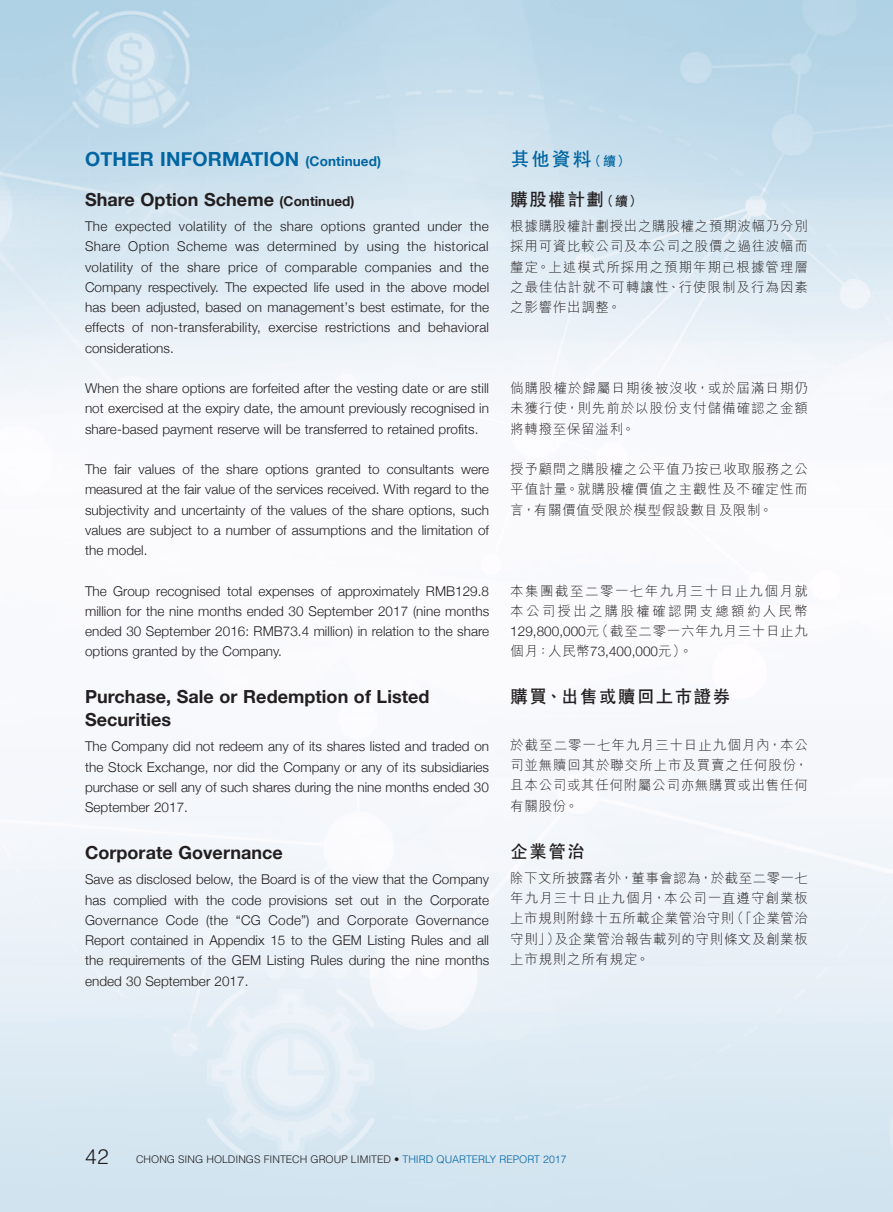
<style>
.page{position:relative;width:893px;height:1212px;background:#fff}
.page>*{position:absolute;margin:0;border:0;box-sizing:border-box;transform-origin:0 0}
.t1{font:300 21px "Helvetica LT Std";color:#231f20}
.Heading_1{font:700 19.5px "Helvetica Neue";letter-spacing:.01em;color:#0065a1}
.C_Heading_1{font:700 19.5px "C Hei 2 HK";color:#0065a1}
.Heading_2{font:700 18px/22.5px "Helvetica Neue";letter-spacing:.005em;color:#231f20}
.C_Heading_2{font:700 18px "C Hei 2 HK";letter-spacing:.055em;color:#231f20}
.Body_Text{font:300 13.5px/20.2px "Helvetica Neue";letter-spacing:.005em;color:#231f20;text-align:justify}
.C_Body_Text{font:300 13.5px/20.2px "M Hei HK";letter-spacing:.06em;color:#231f20;text-align:justify}
.t2{font:300 10.5px "Helvetica LT Std";color:#231f20}
.s1{font-size:13.5px}
.s2{font-family:"Helvetica Neue"}
.s3{color:#0065a1}
</style>
<div class="page">
<p class="Heading_1" style="left:85px;top:144px;width:298px">OTHER INFORMATION <span class="s1">(Continued)</span></p>
<p class="Heading_2" style="left:85px;top:189px;width:271px">Share Option Scheme <span class="s1">(Continued)</span></p>
<p class="Body_Text" style="left:85px;top:215px;width:406px">The expected volatility of the share options granted under the Share Option Scheme was determined by using the historical volatility of the share price of comparable companies and the Company respectively. The expected life used in the above model has been adjusted, based on management’s best estimate, for the effects of non-transferability, exercise restrictions and behavioral considerations.</p>
<p class="Body_Text" style="left:85px;top:377px;width:406px">When the share options are forfeited after the vesting date or are still not exercised at the expiry date, the amount previously recognised in share-based payment reserve will be transferred to retained profits.</p>
<p class="Body_Text" style="left:85px;top:458px;width:406px">The fair values of the share options granted to consultants were measured at the fair value of the services received. With regard to the subjectivity and uncertainty of the values of the share options, such values are subject to a number of assumptions and the limitation of the model.</p>
<p class="Body_Text" style="left:85px;top:580px;width:406px">The Group recognised total expenses of approximately RMB129.8 million for the nine months ended 30 September 2017 (nine months ended 30 September 2016: RMB73.4 million) in relation to the share options granted by the Company.</p>
<p class="Heading_2" style="left:85px;top:686px;width:346px">Purchase, Sale or Redemption of Listed<br>Securities</p>
<p class="Body_Text" style="left:85px;top:735px;width:406px">The Company did not redeem any of its shares listed and traded on the Stock Exchange, nor did the Company or any of its subsidiaries purchase or sell any of such shares during the nine months ended 30<br>September 2017.</p>
<p class="Heading_2" style="left:85px;top:842px;width:199px">Corporate Governance</p>
<p class="Body_Text" style="left:85px;top:868px;width:406px">Save as disclosed below, the Board is of the view that the Company has complied with the code provisions set out in the Corporate Governance Code (the “CG Code”) and Corporate Governance Report contained in Appendix 15 to the GEM Listing Rules and all the requirements of the GEM Listing Rules during the nine months ended 30 September 2017.</p>
<p class="C_Heading_1" style="left:510px;top:149px;width:122px">其他資料<span class="s1">（續）</span></p>
<p class="C_Heading_2" style="left:510px;top:190px;width:134px">購股權計劃<span class="s1">（續）</span></p>
<p class="C_Body_Text" style="left:510px;top:216px;width:299px">根據購股權計劃授出之購股權之預期波幅乃分別採用可資比較公司及本公司之股價之過往波幅而釐定。上述模式所採用之預期年期已根據管理層之最佳估計就不可轉讓性、行使限制及行為因素之影響作出調整。</p>
<p class="C_Body_Text" style="left:510px;top:378px;width:299px">倘購股權於歸屬日期後被沒收，或於屆滿日期仍未獲行使，則先前於以股份支付儲備確認之金額將轉撥至保留溢利。</p>
<p class="C_Body_Text" style="left:510px;top:459px;width:299px">授予顧問之購股權之公平值乃按已收取服務之公平值計量。就購股權價值之主觀性及不確定性而言，有關價值受限於模型假設數目及限制。</p>
<p class="C_Body_Text" style="left:510px;top:580px;width:299px">本集團截至二零一七年九月三十日止九個月就本公司授出之購股權確認開支總額約人民幣<span class="s2">129,800,000</span>元（截至二零一六年九月三十日止九個月：人民幣<span class="s2">73,400,000</span>元）。</p>
<p class="C_Heading_2" style="left:510px;top:687px;width:222px">購買、出售或贖回上市證券</p>
<p class="C_Body_Text" style="left:510px;top:734px;width:299px">於截至二零一七年九月三十日止九個月內，本公司並無贖回其於聯交所上市及買賣之任何股份，且本公司或其任何附屬公司亦無購買或出售任何有關股份。</p>
<p class="C_Heading_2" style="left:510px;top:842px;width:76px">企業管治</p>
<p class="C_Body_Text" style="left:510px;top:868px;width:299px">除下文所披露者外，董事會認為，於截至二零一七年九月三十日止九個月，本公司一直遵守創業板上市規則附錄十五所載企業管治守則（「企業管治守則」）及企業管治報告載列的守則條文及創業板上市規則之所有規定。</p>
<h1 class="t1" style="left:85px;top:1143px;width:25px">42</h1>
<p class="t2" style="left:136px;top:1152px;width:432px">CHONG SING HOLDINGS FINTECH GROUP LIMITED • <span class="s3">THIRD QUARTERLY REPORT 2017</span></p>
</div>
